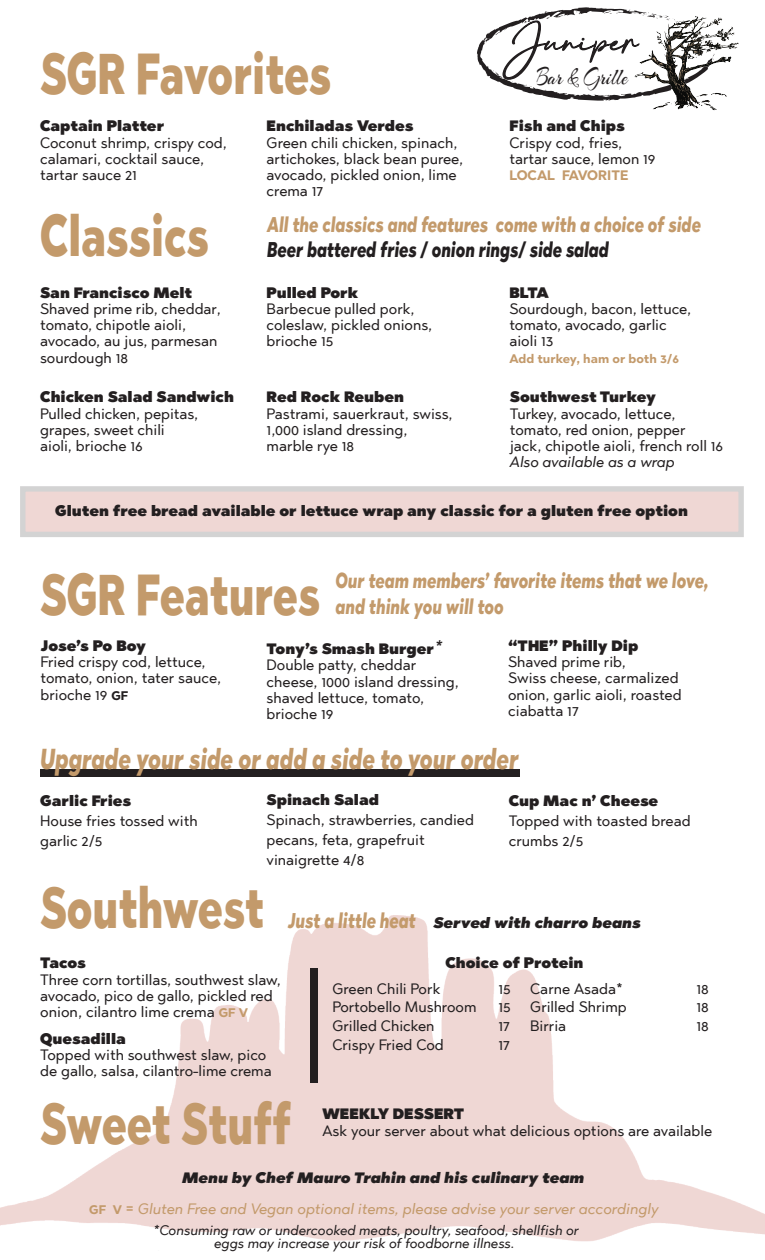
<style>
.page{position:relative;width:765px;height:1260px;background:#fff}
.page>*{position:absolute;margin:0;border:0;box-sizing:border-box;transform-origin:0 0}
.t1{font:900 57.5px "Abrade";color:#c39a6b;scale:.7 1}
.t2{font:italic 900 28.75px "Abrade";color:#c39a6b;scale:.7 1}
.t3{font:25.88px "Arizonia";color:#231f20;scale:.69 1}
.t4{font:italic 900 21.25px/25.5px "Abrade";color:#c39a6b;scale:.7 1}
.t5{font:italic 900 21.25px "Abrade";color:#231f20;scale:.7 1}
.t6{font:15px/16.2px "Abrade";color:#231f20}
.t7{font:900 15px "Abrade";color:#231f20}
.t8{font:italic 15px "Abrade";color:#c39a6b}
.t9{font:italic 900 15px "Abrade";color:#231f20}
.t10{font:italic 15px "Abrade";color:#231f20}
.t11{font:italic 13.75px/12.5px "Abrade";color:#231f20;text-align:center}
.t12{font:700 13.75px "Abrade";color:#c39a6b}
.t13{font:700 12.5px "Abrade";color:#c39a6b}
.s1{font-weight:700;font-size:12.5px}
.s2{font-weight:900}
.s3{font-style:italic;font-size:18.75px}
.s4{font-weight:700;font-size:12.5px;color:#c39a6b}
.s5{font-weight:700;font-style:normal;font-size:12.5px}
.s6{font-weight:500;font-style:normal}
</style>
<div class="page">
<img style="left:0;top:915px;width:765px;height:327px">
<svg style="left:477px;top:7px;width:154px;height:94px"></svg>
<img style="left:618px;top:10px;width:121px;height:101px">
<div style="left:311px;top:968px;width:7px;height:115px;background:#231f20"></div>
<div style="left:40px;top:769px;width:480px;height:7px;background:#231f20"></div>
<svg style="left:20px;top:486px;width:724px;height:51px;background:#e8d6d3"></svg>
<h1 class="t1" style="left:40px;top:36px;width:418px">SGR Favorites</h1>
<h3 class="t3" style="left:536px;top:61px;width:134px">Bar &amp; Grille</h3>
<p class="t7" style="left:40px;top:116px;width:126px">Captain Platter</p>
<p class="t6" style="left:40px;top:134px;width:188px">Coconut shrimp, crispy cod, calamari, cocktail sauce, tartar sauce 21</p>
<h1 class="t1" style="left:40px;top:197px;width:242px">Classics</h1>
<p class="t7" style="left:40px;top:282px;width:154px">San Francisco Melt</p>
<p class="t6" style="left:40px;top:300px;width:182px">Shaved prime rib, cheddar, tomato, chipotle aioli, avocado, au jus, parmesan sourdough 18</p>
<p class="t7" style="left:40px;top:387px;width:195px">Chicken Salad Sandwich</p>
<p class="t6" style="left:40px;top:405px;width:160px">Pulled chicken, pepitas, grapes, sweet chili aioli, brioche 16</p>
<p class="t7" style="left:267px;top:116px;width:148px">Enchiladas Verdes</p>
<p class="t6" style="left:267px;top:134px;width:198px">Green chili chicken, spinach, artichokes, black bean puree, avocado, pickled onion, lime crema 17</p>
<p class="t7" style="left:509px;top:116px;width:117px">Fish and Chips</p>
<p class="t6" style="left:509px;top:134px;width:148px">Crispy cod, fries, tartar sauce, lemon 19</p>
<p class="t12" style="left:509px;top:166px;width:120px">LOCAL FAVORITE</p>
<h3 class="t4" style="left:267px;top:212px;width:621px">All the classics and features come with a choice of side</h3>
<h3 class="t5" style="left:267px;top:236px;width:490px">Beer battered fries / onion rings/ side salad</h3>
<p class="t7" style="left:267px;top:282px;width:93px">Pulled Pork</p>
<p class="t6" style="left:267px;top:300px;width:167px">Barbecue pulled pork, coleslaw, pickled onions, brioche 15</p>
<p class="t7" style="left:267px;top:387px;width:139px">Red Rock Reuben</p>
<p class="t6" style="left:267px;top:405px;width:188px">Pastrami, sauerkraut, swiss,<br>1,000 island dressing, marble rye 18</p>
<p class="t7" style="left:509px;top:282px;width:41px">BLTA</p>
<p class="t6" style="left:509px;top:300px;width:183px">Sourdough, bacon, lettuce, tomato, avocado, garlic aioli 13</p>
<p class="t13" style="left:509px;top:350px;width:171px">Add turkey, ham or both 3/6</p>
<p class="t7" style="left:510px;top:387px;width:148px">Southwest Turkey</p>
<p class="t6" style="left:510px;top:405px;width:215px">Turkey, avocado, lettuce, tomato, red onion, pepper<br>jack, chipotle aioli, french roll 16</p>
<p class="t10" style="left:510px;top:452px;width:166px">Also available as a wrap</p>
<p class="t7" style="left:55px;top:501px;width:634px">Gluten free bread available or lettuce wrap any classic for a gluten free option</p>
<h1 class="t1" style="left:40px;top:557px;width:401px">SGR Features</h1>
<h3 class="t4" style="left:336px;top:568px;width:535px">Our team members’ favorite items that we love, and think you will too</h3>
<p class="t7" style="left:41px;top:636px;width:107px">Jose’s Po Boy</p>
<p class="t6" style="left:41px;top:653px;width:182px">Fried crispy cod, lettuce, tomato, onion, tater sauce, brioche 19 <span class="s1">GF</span></p>
<p class="t6" style="left:267px;top:640px;width:194px"><span class="s2">Tony’s Smash Burger</span><span class="s3">*<br></span>Double patty, cheddar cheese, 1000 island dressing, shaved lettuce, tomato, brioche 19</p>
<p class="t7" style="left:508px;top:636px;width:132px">“THE” Philly Dip</p>
<p class="t6" style="left:508px;top:653px;width:175px">Shaved prime rib,<br>Swiss cheese, carmalized onion, garlic aioli, roasted ciabatta 17</p>
<h2 class="t2" style="left:40px;top:740px;width:685px">Upgrade your side or add a side to your order</h2>
<p class="t7" style="left:40px;top:791px;width:93px">Garlic Fries</p>
<p class="t6" style="left:40px;top:811px;width:159px;line-height:20px">House fries tossed with garlic 2/5</p>
<p class="t7" style="left:267px;top:790px;width:114px">Spinach Salad</p>
<p class="t6" style="left:267px;top:809px;width:209px;line-height:20px">Spinach, strawberries, candied pecans, feta, grapefruit vinaigrette 4/8</p>
<p class="t7" style="left:509px;top:791px;width:151px">Cup Mac n’ Cheese</p>
<p class="t6" style="left:509px;top:811px;width:183px;line-height:20px">Topped with toasted bread crumbs 2/5</p>
<h1 class="t1" style="left:40px;top:870px;width:322px">Southwest</h1>
<h3 class="t4" style="left:288px;top:908px;width:184px">Just a little heat</h3>
<p class="t9" style="left:434px;top:913px;width:209px">Served with charro beans</p>
<p class="t7" style="left:40px;top:953px;width:47px">Tacos</p>
<p class="t6" style="left:40px;top:971px;width:242px">Three corn tortillas, southwest slaw, avocado, pico de gallo, pickled red onion, cilantro lime crema <span class="s4">GF V</span></p>
<p class="t7" style="left:40px;top:1029px;width:87px">Quesadilla</p>
<p class="t6" style="left:40px;top:1046px;width:233px">Topped with southwest slaw, pico de gallo, salsa, cilantro-lime crema</p>
<p class="t7" style="left:445px;top:953px;width:140px">Choice of Protein</p>
<p class="t6" style="left:332px;top:980px;width:110px">Green Chili Pork</p>
<p class="t6" style="left:499px;top:980px;width:14px">15</p>
<p class="t6" style="left:332px;top:999px;width:146px">Portobello Mushroom</p>
<p class="t6" style="left:499px;top:999px;width:14px">15</p>
<p class="t6" style="left:332px;top:1017px;width:104px">Grilled Chicken</p>
<p class="t6" style="left:499px;top:1017px;width:13px">17</p>
<p class="t6" style="left:332px;top:1036px;width:113px">Crispy Fried Cod</p>
<p class="t6" style="left:499px;top:1036px;width:13px">17</p>
<p class="t6" style="left:530px;top:980px;width:94px">Carne Asada*</p>
<p class="t6" style="left:696px;top:980px;width:14px">18</p>
<p class="t6" style="left:530px;top:999px;width:98px">Grilled Shrimp</p>
<p class="t6" style="left:696px;top:999px;width:14px">18</p>
<p class="t6" style="left:530px;top:1017px;width:37px">Birria</p>
<p class="t6" style="left:696px;top:1017px;width:14px">18</p>
<h1 class="t1" style="left:40px;top:1085px;width:360px">Sweet Stuff</h1>
<p class="t7" style="left:323px;top:1104px;width:143px">WEEKLY DESSERT</p>
<p class="t6" style="left:323px;top:1122px;width:391px">Ask your server about what delicious options are available</p>
<p class="t9" style="left:182px;top:1168px;width:404px">Menu by Chef Mauro Trahin and his culinary team</p>
<p class="t8" style="left:89px;top:1199px;width:571px"><span class="s5">GF V</span> <span class="s6">=</span> Gluten Free and Vegan optional items, please advise your server accordingly</p>
<p class="t11" style="left:153px;top:1224px;width:427px">*Consuming raw or undercooked meats, poultry, seafood, shellfish or eggs may increase your risk of foodborne illness.</p>
</div>
